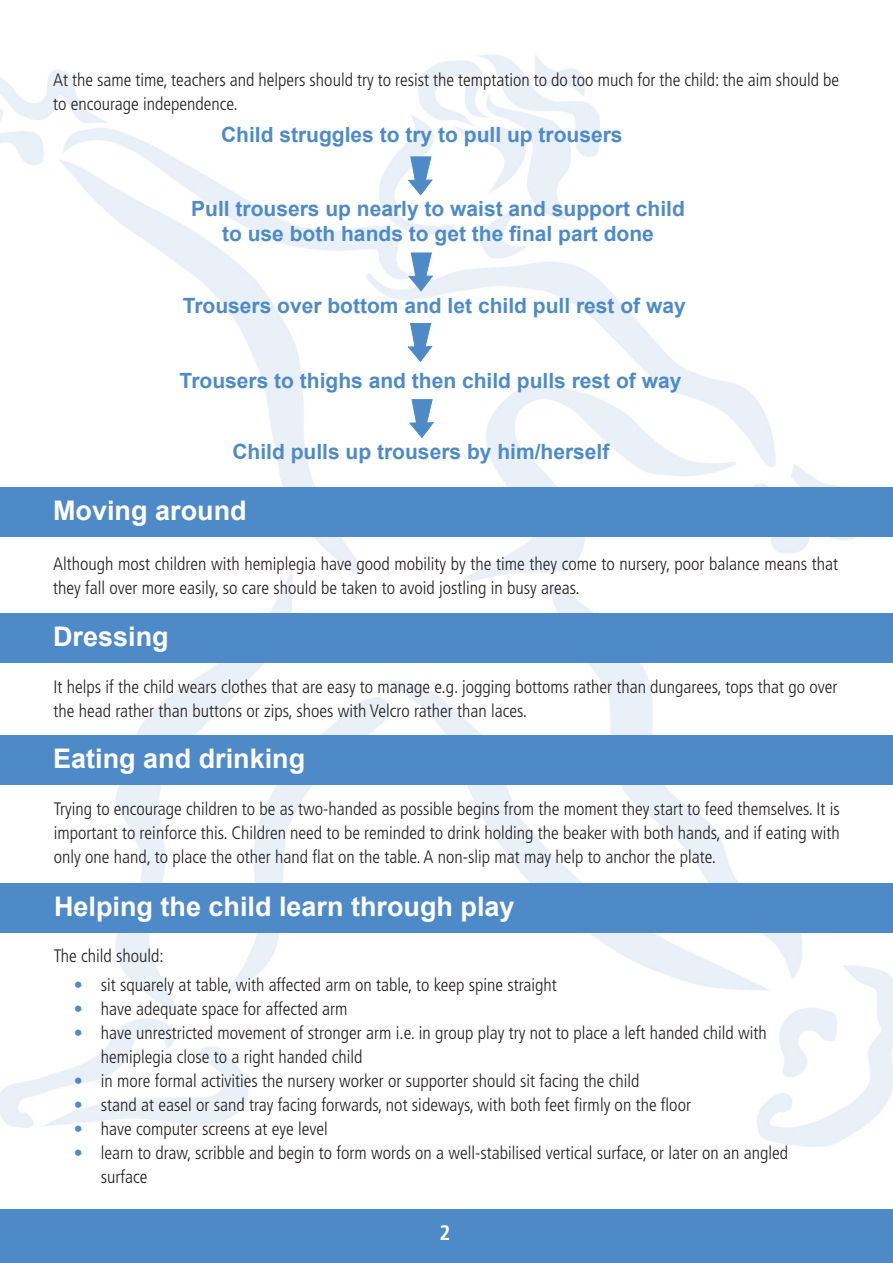
<style>
.page{position:relative;width:893px;height:1263px;background:#fff}
.page>*{position:absolute;margin:0;border:0;box-sizing:border-box;transform-origin:0 0}
.t1{font:700 27px "Arial";color:#fff}
.t2{font:700 21px/25.2px "Arial";color:#4f8ac8;text-align:center}
.t3{font:700 condensed 21px "Frutiger";color:#fff}
.t4{font:300 condensed 18px/24px "Frutiger";color:#231f20}
.s1{color:#4f8ac8}
</style>
<div class="page">
<img style="left:0;top:55px;width:893px;height:1091px">
<div style="left:0;top:1209px;width:893px;height:54px;background:#4f8ac8"></div>
<div style="left:0;top:487px;width:893px;height:50px;background:#4f8ac8"></div>
<div style="left:0;top:882px;width:893px;height:50px;background:#4f8ac8"></div>
<svg style="left:407px;top:323px;width:26px;height:39px"></svg>
<div style="left:0;top:613px;width:893px;height:50px;background:#4f8ac8"></div>
<div style="left:0;top:735px;width:893px;height:50px;background:#4f8ac8"></div>
<svg style="left:409px;top:399px;width:25px;height:39px"></svg>
<svg style="left:408px;top:252px;width:25px;height:40px"></svg>
<svg style="left:408px;top:157px;width:24px;height:38px"></svg>
<p class="t4" style="left:53px;top:68px;width:787px">At the same time, teachers and helpers should try to resist the temptation to do too much for the child: the aim should be to encourage independence.</p>
<p class="t2" style="left:221px;top:123px;width:403px">Child struggles to try to pull up trousers</p>
<p class="t2" style="left:191px;top:196px;width:495px">Pull trousers up nearly to waist and support child to use both hands to get the final part done</p>
<p class="t2" style="left:183px;top:293px;width:504px">Trousers over bottom and let child pull rest of way</p>
<p class="t2" style="left:180px;top:368px;width:503px">Trousers to thighs and then child pulls rest of way</p>
<p class="t2" style="left:232px;top:440px;width:378px">Child pulls up trousers by him/herself</p>
<p class="t1" style="left:53px;top:493px;width:195px">Moving around</p>
<p class="t4" style="left:53px;top:552px;width:786px">Although most children with hemiplegia have good mobility by the time they come to nursery, poor balance means that they fall over more easily, so care should be taken to avoid jostling in busy areas.</p>
<p class="t1" style="left:53px;top:619px;width:117px">Dressing</p>
<p class="t4" style="left:54px;top:675px;width:785px">It helps if the child wears clothes that are easy to manage e.g. jogging bottoms rather than dungarees, tops that go over the head rather than buttons or zips, shoes with Velcro rather than laces.</p>
<p class="t1" style="left:53px;top:741px;width:254px">Eating and drinking</p>
<p class="t4" style="left:54px;top:797px;width:787px;text-align:justify">Trying to encourage children to be as two-handed as possible begins from the moment they start to feed themselves. It is important to reinforce this. Children need to be reminded to drink holding the beaker with both hands, and if eating with only one hand, to place the other hand flat on the table. A non-slip mat may help to anchor the plate.</p>
<p class="t1" style="left:54px;top:888px;width:462px">Helping the child learn through play</p>
<p class="t4" style="left:54px;top:944px;width:111px">The child should:</p>
<p class="t4" style="left:74px;top:973px;width:485px"><span class="s1">•</span> sit squarely at table, with affected arm on table, to keep spine straight</p>
<p class="t4" style="left:74px;top:997px;width:275px"><span class="s1">•</span> have adequate space for affected arm</p>
<p class="t4" style="left:101px;top:1021px;width:667px;text-indent:-27px"><span class="s1">•</span> have unrestricted movement of stronger arm i.e. in group play try not to place a left handed child with hemiplegia close to a right handed child</p>
<p class="t4" style="left:74px;top:1069px;width:567px"><span class="s1">•</span> in more formal activities the nursery worker or supporter should sit facing the child</p>
<p class="t4" style="left:74px;top:1093px;width:619px"><span class="s1">•</span> stand at easel or sand tray facing forwards, not sideways, with both feet firmly on the floor</p>
<p class="t4" style="left:74px;top:1117px;width:256px"><span class="s1">•</span> have computer screens at eye level</p>
<p class="t4" style="left:101px;top:1141px;width:689px;text-indent:-27px"><span class="s1">•</span> learn to draw, scribble and begin to form words on a well-stabilised vertical surface, or later on an angled surface</p>
<p class="t3" style="left:440px;top:1221px;width:12px">2</p>
</div>
